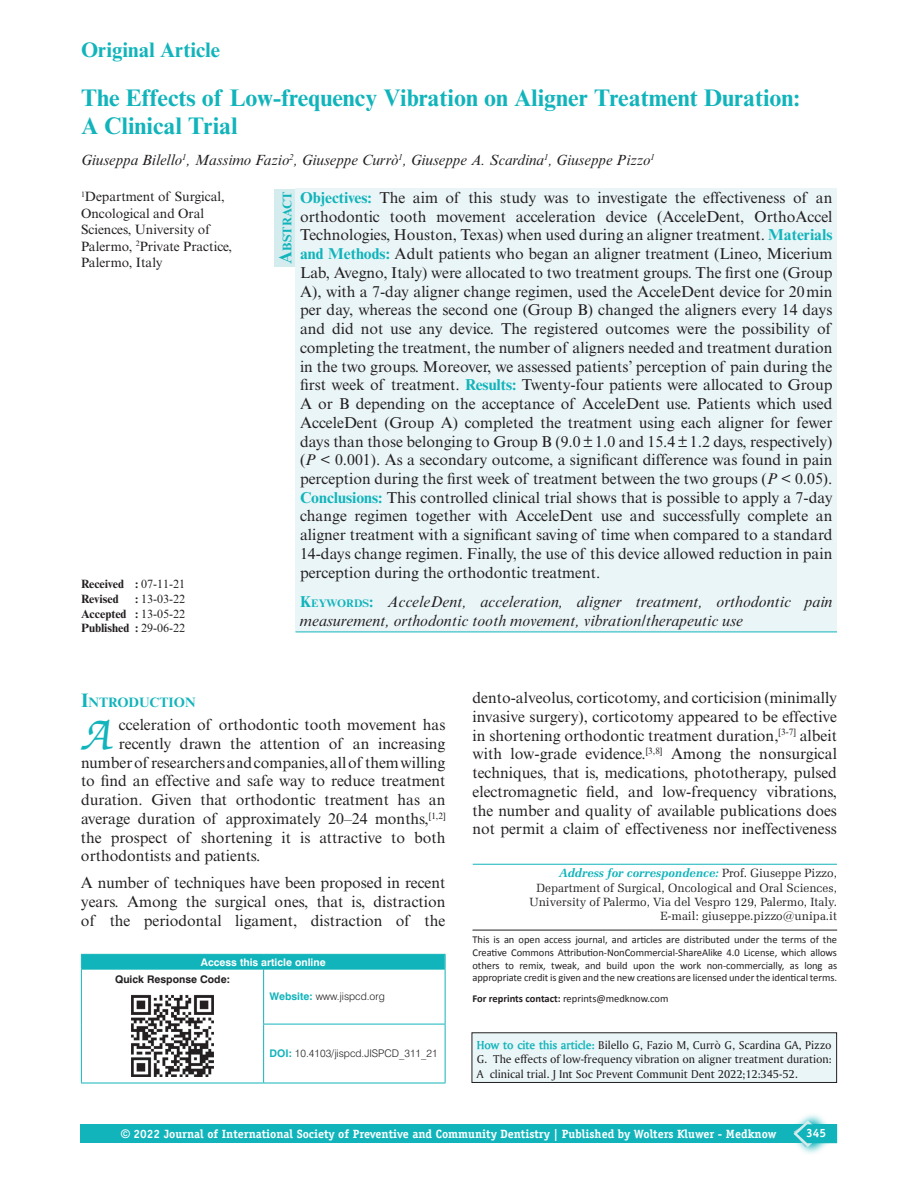
<style>
.page{position:relative;width:918px;height:1188px;background:#fff}
.page>*{position:absolute;margin:0;border:0;box-sizing:border-box;transform-origin:0 0}
.t1{font:italic 500 46.35px "Zapf Chancery IT Cby BT";color:#11b4bb}
.t2{font:700 24px/28.5px "Times New Roman MT Std";color:#11b4bb}
.t3{font:700 21px "Times New Roman MT Std";color:#11b4bb}
.t4{font:15.75px/18.8px "Times New Roman MT Std";color:#231f20;text-align:justify}
.t5{font:italic 15.75px/18.8px "Times New Roman MT Std";color:#231f20}
.t6{font:italic 15px "Times New Roman MT Std";color:#231f20}
.t7{font:700 13.65px "Times New Roman MT Std";color:#11b4bb}
.t8{font:13.5px/16.5px "Times New Roman MT Std";color:#231f20}
.t9{font:700 12.6px "Times New Roman MT Std";color:#11b4bb}
.t10{font:12px/14.2px "Ameretto Normal";color:#231f20;text-align:justify}
.t11{font:12px/14.2px "Zapf Elliptical 711 BT";color:#231f20;text-align:right}
.t12{font:700 12px "Officina Serif";color:#fff}
.t13{font:12px/14.7px "Times New Roman MT Std";color:#231f20;text-align:justify}
.t14{font:700 12px/14.7px "Times New Roman MT Std";color:#231f20}
.t15{font:700 12px "Officina Serif Std";color:#fff}
.t16{font:10.5px/12.8px "Calibri";letter-spacing:-.005em;color:#231f20;text-align:justify}
.t17{font:300 10.5px "Swiss 721 BT";color:#231f20}
.t18{font:700 10.5px "Swiss 721 BT";color:#fff}
.t19{font:700 10.5px "Swiss 721 BT";color:#231f20}
.s1{font-weight:400}
.s2{font-weight:700}
.s3{font-size:18px}
.s4{font-weight:700;color:#11b4bb}
.s5{font-style:italic}
.s6{font-weight:700;font-style:normal;color:#11b4bb}
.s7{font-weight:700;font-style:normal;font-size:10.95px;color:#11b4bb}
.s8{font-size:19.5px}
.s9{font-weight:700;font-style:italic;color:#11b4bb}
.s10{font-family:"Ameretto";font-weight:700;color:#11b4bb}
.s11{font-family:"Arial MT Std"}
</style>
<div class="page">
<div style="left:81px;top:1124px;width:756px;height:19px;background:#11b4bb"></div>
<svg style="left:799px;top:1114px;width:25px;height:40px"></svg>
<svg style="left:793px;top:1120px;width:44px;height:27px"></svg>
<svg style="left:445px;top:955px;width:1px;height:14px"></svg>
<hr style="left:81px;top:1083px;width:183px;height:1px;background:#11b4bb">
<svg style="left:81px;top:955px;width:1px;height:14px"></svg>
<hr style="left:81px;top:954px;width:183px;height:1px;background:#11b4bb">
<hr style="left:264px;top:954px;width:182px;height:1px;background:#11b4bb">
<hr style="left:81px;top:969px;width:1px;height:55px;background:#11b4bb">
<hr style="left:81px;top:1024px;width:1px;height:59px;background:#11b4bb">
<hr style="left:81px;top:969px;width:183px;height:1px;background:#11b4bb">
<hr style="left:263px;top:969px;width:1px;height:55px;background:#11b4bb">
<hr style="left:264px;top:969px;width:182px;height:1px;background:#11b4bb">
<hr style="left:445px;top:969px;width:1px;height:55px;background:#11b4bb">
<hr style="left:263px;top:1024px;width:1px;height:59px;background:#11b4bb">
<hr style="left:263px;top:1024px;width:183px;height:1px;background:#11b4bb">
<hr style="left:445px;top:1024px;width:1px;height:59px;background:#11b4bb">
<hr style="left:264px;top:1083px;width:182px;height:1px;background:#11b4bb">
<div style="left:82px;top:954px;width:363px;height:15px;background:#11b4bb"></div>
<img style="left:131px;top:994px;width:83px;height:83px">
<hr style="left:473px;top:864px;width:364px;height:1px;background:#11b4bb">
<hr style="left:472px;top:930px;width:365px;height:1px;background:#231f20">
<div style="left:472px;top:1033px;width:365px;height:49px;background:#eaf5f7"></div>
<div style="left:472px;top:1032px;width:365px;height:51px;border:1px solid #231f20"></div>
<div style="left:296px;top:189px;width:541px;height:393px;background:#eaf5f7"></div>
<div style="left:296px;top:578px;width:541px;height:54px;background:#eaf5f7"></div>
<hr style="left:296px;top:632px;width:541px;height:1px;background:#11b4bb">
<div style="left:274px;top:189px;width:22px;height:78px;background:#d5ecee"></div>
<h3 class="t3" style="left:81px;top:37px;width:141px">Original Article</h3>
<h2 class="t2" style="left:81px;top:83px;width:721px">The Effects of Low-frequency Vibration on Aligner Treatment Duration:<br>A Clinical Trial</h2>
<p class="t6" style="left:81px;top:151px;width:575px">Giuseppa Bilello<sup>1</sup>, Massimo Fazio<sup>2</sup>, Giuseppe Currò<sup>1</sup>, Giuseppe A. Scardina<sup>1</sup>, Giuseppe Pizzo<sup>1</sup></p>
<p class="t8" style="left:81px;top:188px;width:153px"><sup>1</sup>Department of Surgical,<br>Oncological and Oral<br>Sciences, University of<br>Palermo, <sup>2</sup>Private Practice,<br>Palermo, Italy</p>
<p class="t14" style="left:81px;top:577px;width:106px">Received : <span class="s1">07-11-21<br></span>Revised</p>
<p class="t13" style="left:81px;top:592px;width:106px;text-indent:54px"><span class="s2">:</span> 13-03-22<br><span class="s2">Accepted :</span> 13-05-22<br><span class="s2">Published :</span> 29-06-22</p>
<p class="t9" style="left:279px;top:264px;width:74px;rotate:-90deg"><span class="s3">A</span>BSTRACT</p>
<p class="t4" style="left:300px;top:188px;width:534px"><span class="s4">Objectives:</span> The aim of this study was to investigate the effectiveness of an orthodontic tooth movement acceleration device (AcceleDent, OrthoAccel Technologies, Houston, Texas) when used during an aligner treatment. <span class="s4">Materials and Methods:</span> Adult patients who began an aligner treatment (Lineo, Micerium Lab, Avegno, Italy) were allocated to two treatment groups. The first one (Group A), with a 7-day aligner change regimen, used the AcceleDent device for 20min per day, whereas the second one (Group B) changed the aligners every 14 days and did not use any device. The registered outcomes were the possibility of completing the treatment, the number of aligners needed and treatment duration in the two groups. Moreover, we assessed patients’ perception of pain during the first week of treatment. <span class="s4">Results:</span> Twenty-four patients were allocated to Group A or B depending on the acceptance of AcceleDent use. Patients which used AcceleDent (Group A) completed the treatment using each aligner for fewer days than those belonging to Group B (9.0±1.0 and 15.4±1.2 days, respectively) (<span class="s5">P</span> &lt; 0.001). As a secondary outcome, a significant difference was found in pain perception during the first week of treatment between the two groups (<span class="s5">P</span> &lt; 0.05).<br><span class="s4">Conclusions:</span> This controlled clinical trial shows that is possible to apply a 7-day change regimen together with AcceleDent use and successfully complete an aligner treatment with a significant saving of time when compared to a standard 14-days change regimen. Finally, the use of this device allowed reduction in pain perception during the orthodontic treatment.</p>
<p class="t5" style="left:300px;top:593px;width:534px"><span class="s6">K</span><span class="s7">EYWORDS</span><span class="s6">:</span> AcceleDent, acceleration, aligner treatment, orthodontic pain measurement, orthodontic tooth movement, vibration/therapeutic use</p>
<p class="t7" style="left:81px;top:694px;width:116px"><span class="s8">I</span>NTRODUCTION</p>
<h1 class="t1" style="left:85px;top:710px;width:30px">A</h1>
<p class="t4" style="left:119px;top:715px;width:328px">cceleration of orthodontic tooth movement has</p>
<p class="t4" style="left:119px;top:734px;width:328px">recently drawn the attention of an increasing</p>
<p class="t4" style="left:81px;top:753px;width:366px">number of researchers and companies, all of them willing</p>
<p class="t4" style="left:81px;top:772px;width:366px">to find an effective and safe way to reduce treatment</p>
<p class="t4" style="left:81px;top:790px;width:366px">duration. Given that orthodontic treatment has an</p>
<p class="t4" style="left:81px;top:809px;width:366px">average duration of approximately 20–24 months,<sup>[1,2]</sup></p>
<p class="t4" style="left:81px;top:828px;width:366px">the prospect of shortening it is attractive to both</p>
<p class="t4" style="left:81px;top:847px;width:181px">orthodontists and patients.</p>
<p class="t4" style="left:81px;top:874px;width:366px">A number of techniques have been proposed in recent years. Among the surgical ones, that is, distraction of the periodontal ligament, distraction of the</p>
<p class="t18" style="left:201px;top:955px;width:126px">Access this article online</p>
<p class="t19" style="left:115px;top:972px;width:116px">Quick Response Code:</p>
<p class="t17" style="left:270px;top:990px;width:117px"><span class="s4">Website:</span> www.jispcd.org</p>
<p class="t17" style="left:270px;top:1047px;width:170px"><span class="s4">DOI:</span> 10.4103/jispcd.JISPCD_311_21</p>
<p class="t4" style="left:472px;top:688px;width:366px">dento-alveolus, corticotomy, and corticision (minimally invasive surgery), corticotomy appeared to be effective in shortening orthodontic treatment duration,<sup>[3-7]</sup> albeit with low-grade evidence.<sup>[3,8]</sup> Among the nonsurgical techniques, that is, medications, phototherapy, pulsed electromagnetic field, and low-frequency vibrations, the number and quality of available publications does not permit a claim of effectiveness nor ineffectiveness</p>
<p class="t11" style="left:530px;top:866px;width:309px"><span class="s9">Address for correspondence:</span> Prof. Giuseppe Pizzo, Department of Surgical, Oncological and Oral Sciences, University of Palermo, Via del Vespro 129, Palermo, Italy.<br>E-mail: giuseppe.pizzo@unipa.it</p>
<p class="t16" style="left:472px;top:933px;width:366px">This is an open access journal, and articles are distributed under the terms of the Creative Commons Attribution-NonCommercial-ShareAlike 4.0 License, which allows others to remix, tweak, and build upon the work non-commercially, as long as appropriate credit is given and the new creations are licensed under the identical terms.</p>
<p class="t16" style="left:472px;top:993px;width:198px"><span class="s2">For reprints contact:</span> reprints@medknow.com</p>
<p class="t10" style="left:477px;top:1038px;width:356px"><span class="s10">How to cite this article:</span> Bilello G, Fazio M, Currò G, Scardina GA, Pizzo G. The effects of low-frequency vibration on aligner treatment duration:<br>A clinical trial. J Int Soc Prevent Communit Dent 2022;12:345-52.</p>
<p class="t12" style="left:121px;top:1126px;width:657px"><span class="s11">©</span> 2022 Journal of International Society of Preventive and Community Dentistry | Published by Wolters Kluwer ‑ Medknow</p>
<p class="t15" style="left:806px;top:1126px;width:22px">345</p>
</div>
